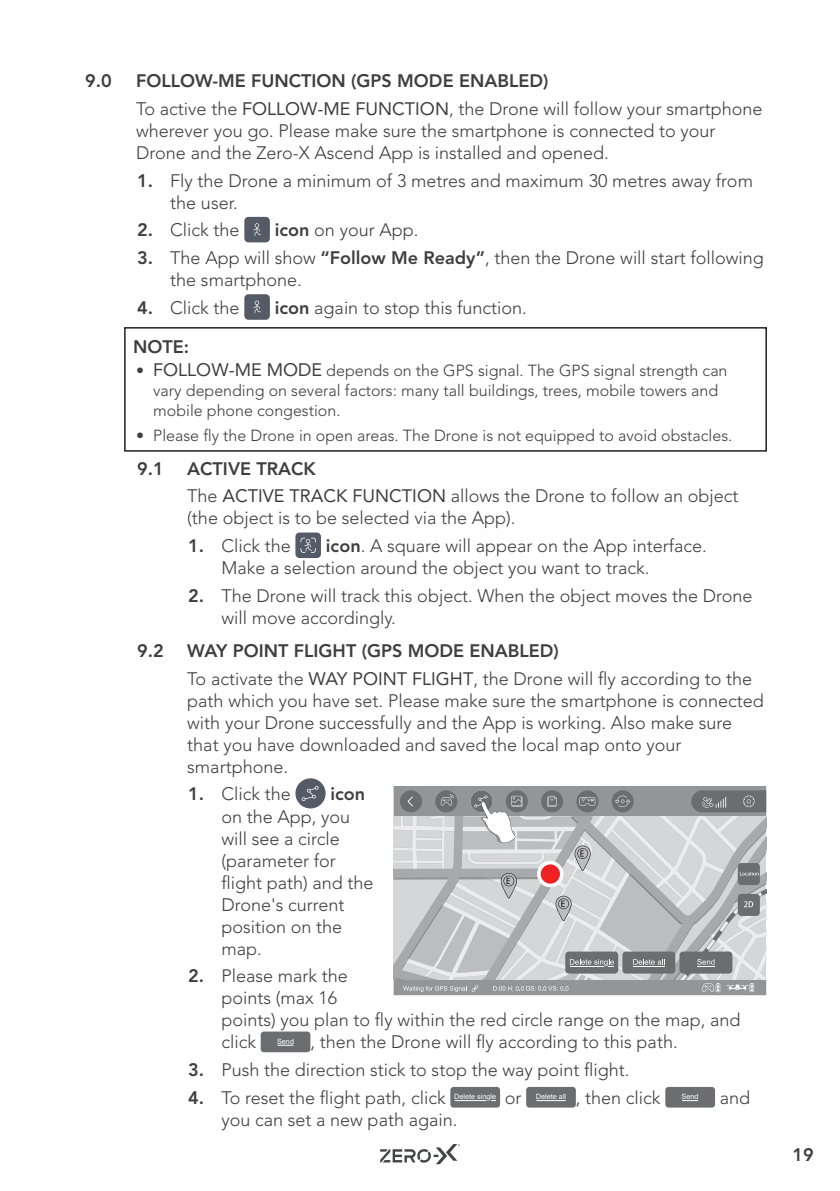
<style>
.page{position:relative;width:840px;height:1191px;background:#fff}
.page>*{position:absolute;margin:0;border:0;box-sizing:border-box;transform-origin:0 0}
.Body_-_Indent{font:300 18px/22px "Avenir LT Std";color:#3e3e3f}
.Body_-_MASTER__Font{font:300 18px/22px "Avenir LT Std";color:#3e3e3f}
.Notes_Header{font:800 18px "Avenir LT Std";color:#3e3e3f}
.t1{font:300 16px/20px "Avenir LT Std";color:#3e3e3f}
.t2{font:7.4px "Arial";color:#fff}
.s1{font-weight:400}
.s2{font-weight:800}
.s3{font-weight:400;font-size:18px}
</style>
<div class="page">
<svg style="left:380px;top:1144px;width:79px;height:20px"></svg>
<div style="left:124px;top:327px;width:642px;height:124px;border:2px solid #231f20"></div>
<div style="left:244px;top:217px;width:26px;height:25px;background:#555b66;border-radius:4px"></div>
<svg style="left:253px;top:223px;width:8px;height:13px"></svg>
<div style="left:244px;top:294px;width:26px;height:26px;background:#555b66;border-radius:4px"></div>
<svg style="left:253px;top:301px;width:8px;height:12px"></svg>
<div style="left:295px;top:532px;width:26px;height:26px;background:#555b66;border-radius:4px"></div>
<svg style="left:300px;top:537px;width:16px;height:16px"></svg>
<div style="left:295px;top:778px;width:30px;height:30px;background:#555b66;border-radius:50%"></div>
<svg style="left:301px;top:786px;width:17px;height:15px"></svg>
<div style="left:260px;top:1031px;width:50px;height:21px;background:#6c6d70;border-radius:3px"></div>
<svg style="left:277px;top:1045px;width:16px;height:1px"></svg>
<div style="left:450px;top:1087px;width:50px;height:20px;background:#6c6d70;border-radius:3px"></div>
<hr style="left:454px;top:1100px;width:32px;height:1px;background:#fff">
<div style="left:526px;top:1087px;width:49px;height:20px;background:#6c6d70;border-radius:3px"></div>
<svg style="left:536px;top:1100px;width:29px;height:1px"></svg>
<div style="left:665px;top:1087px;width:49px;height:20px;background:#6c6d70;border-radius:3px"></div>
<svg style="left:682px;top:1100px;width:15px;height:1px"></svg>
<svg style="left:393px;top:786px;width:372px;height:209px;background:#b9b9bc"></svg>
<p class="Notes_Header" style="left:85px;top:70px;width:28px">9.0</p>
<p class="Notes_Header" style="left:136px;top:70px;width:413px">FOLLOW-ME FUNCTION (GPS MODE ENABLED)</p>
<p class="Body_-_MASTER__Font" style="left:136px;top:98px;width:627px">To active the <span class="s1">FOLLOW-ME FUNCTION</span>, the Drone will follow your smartphone wherever you go. Please make sure the smartphone is connected to your<br>Drone and the Zero-X Ascend App is installed and opened.</p>
<p class="Body_-_Indent" style="left:170px;top:170px;width:584px;text-indent:-33px"><span class="s2">1.</span> Fly the Drone a minimum of 3 metres and maximum 30 metres away from the user.</p>
<p class="Body_-_Indent" style="left:137px;top:219px;width:104px"><span class="s2">2.</span> Click the</p>
<p class="Body_-_Indent" style="left:275px;top:219px;width:145px"><span class="s2">icon</span> on your App.</p>
<p class="Body_-_Indent" style="left:170px;top:247px;width:594px;text-indent:-33px"><span class="s2">3.</span> The App will show <span class="s2">“Follow Me Ready”</span>, then the Drone will start following the smartphone.</p>
<p class="Body_-_Indent" style="left:137px;top:297px;width:104px"><span class="s2">4.</span> Click the</p>
<p class="Body_-_Indent" style="left:275px;top:297px;width:253px"><span class="s2">icon</span> again to stop this function.</p>
<p class="Notes_Header" style="left:133px;top:336px;width:57px">NOTE:</p>
<p class="t1" style="left:153px;top:360px;width:575px;text-indent:-17px">• <span class="s3">FOLLOW-ME MODE</span> depends on the GPS signal. The GPS signal strength can vary depending on several factors: many tall buildings, trees, mobile towers and mobile phone congestion.</p>
<p class="t1" style="left:136px;top:426px;width:597px">• Please fly the Drone in open areas. The Drone is not equipped to avoid obstacles.</p>
<p class="Notes_Header" style="left:137px;top:458px;width:28px">9.1</p>
<p class="Notes_Header" style="left:187px;top:458px;width:130px">ACTIVE TRACK</p>
<p class="Body_-_Indent" style="left:187px;top:485px;width:552px">The <span class="s1">ACTIVE TRACK FUNCTION</span> allows the Drone to follow an object (the object is to be selected via the App).</p>
<p class="Body_-_Indent" style="left:188px;top:535px;width:104px"><span class="s2">1.</span> Click the</p>
<p class="Body_-_Indent" style="left:221px;top:535px;width:487px;text-indent:105px"><span class="s2">icon</span>. A square will appear on the App interface.<br>Make a selection around the object you want to track.</p>
<p class="Body_-_Indent" style="left:221px;top:584px;width:532px;text-indent:-33px"><span class="s2">2.</span> The Drone will track this object. When the object moves the Drone will move accordingly.</p>
<p class="Notes_Header" style="left:137px;top:640px;width:28px">9.2</p>
<p class="Notes_Header" style="left:187px;top:640px;width:373px">WAY POINT FLIGHT (GPS MODE ENABLED)</p>
<p class="Body_-_Indent" style="left:187px;top:667px;width:578px">To activate the <span class="s1">WAY POINT FLIGHT</span>, the Drone will fly according to the path which you have set. Please make sure the smartphone is connected with your Drone successfully and the App is working. Also make sure that you have downloaded and saved the local map onto your smartphone.</p>
<p class="Body_-_Indent" style="left:188px;top:783px;width:104px"><span class="s2">1.</span> Click the</p>
<p class="Body_-_Indent" style="left:221px;top:783px;width:154px;text-indent:109px"><span class="s2">icon </span>on the App, you will see a circle (parameter for flight path) and the<br>Drone's current position on the map.</p>
<p class="Body_-_Indent" style="left:221px;top:965px;width:520px;text-indent:-33px"><span class="s2">2.</span> Please mark the<br>points (max 16<br>points) you plan to fly within the red circle range on the map, and click</p>
<p class="t2" style="left:277px;top:1036px;width:19px">Send</p>
<p class="Body_-_Indent" style="left:310px;top:1031px;width:368px">, then the Drone will fly according to this path.</p>
<p class="Body_-_Indent" style="left:188px;top:1058px;width:442px"><span class="s2">3.</span> Push the direction stick to stop the way point flight.</p>
<p class="Body_-_Indent" style="left:188px;top:1086px;width:259px"><span class="s2">4.</span> To reset the flight path, click</p>
<p class="t2" style="left:454px;top:1091px;width:44px">Delete single</p>
<p class="Body_-_Indent" style="left:504px;top:1086px;width:18px">or</p>
<p class="t2" style="left:535px;top:1091px;width:32px">Delete all</p>
<p class="Body_-_Indent" style="left:575px;top:1086px;width:86px">, then click</p>
<p class="t2" style="left:681px;top:1091px;width:19px">Send</p>
<p class="Body_-_Indent" style="left:719px;top:1086px;width:32px">and</p>
<p class="Body_-_Indent" style="left:221px;top:1108px;width:237px">you can set a new path again.</p>
<p class="Notes_Header" style="left:792px;top:1144px;width:23px">19</p>
</div>
